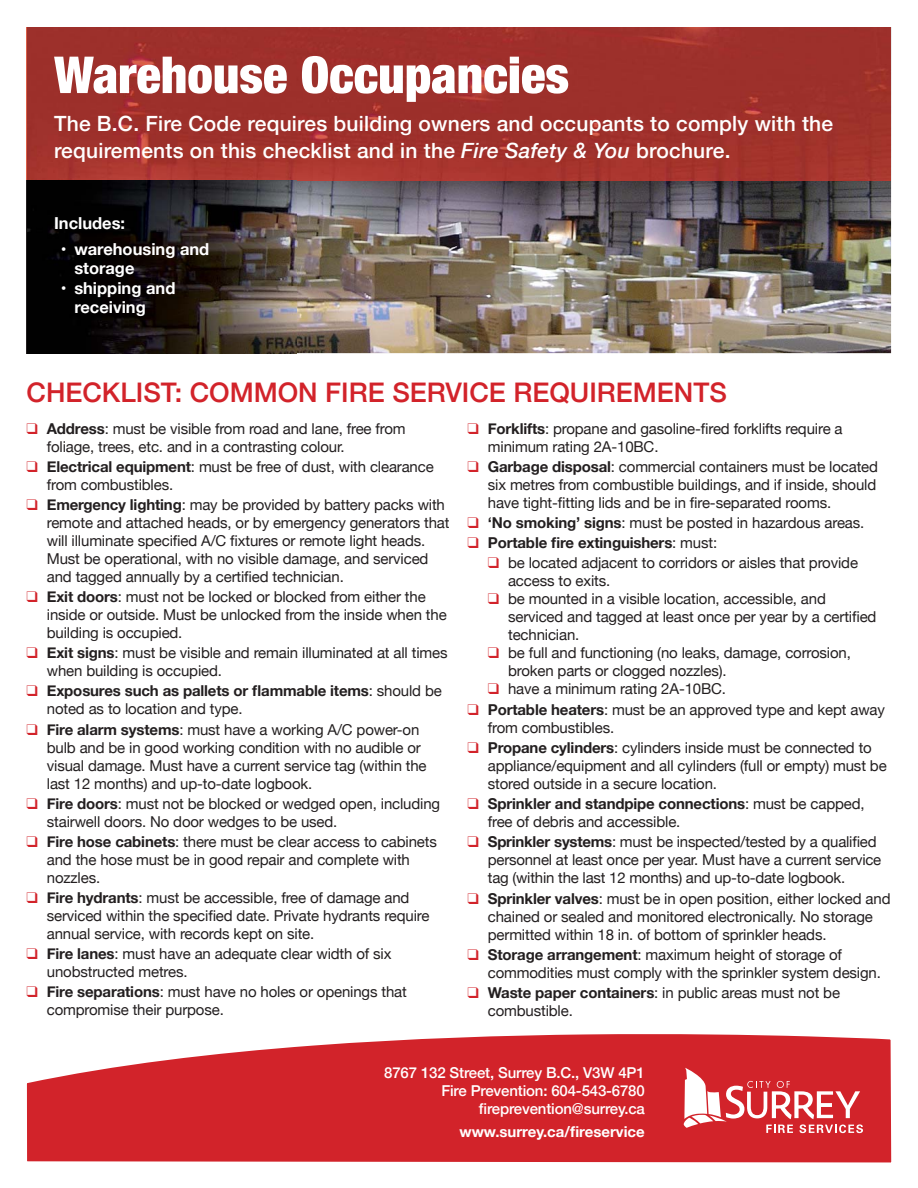
<style>
.page{position:relative;width:918px;height:1188px;background:#fff}
.page>*{position:absolute;margin:0;border:0;box-sizing:border-box;transform-origin:0 0}
.t1{font:900 condensed 51px "Helvetica Neue";color:#fff}
.t2{font:500 27px "Helvetica Neue";color:#d2232a}
.t3{font:500 21px/27px "Helvetica Neue";letter-spacing:.01em;color:#fff}
.t4{font:700 16.5px/19.5px "Helvetica Neue";color:#fff}
.t5{font:15px/18px "Helvetica Neue";letter-spacing:-.01em;color:#231f20}
.t6{font:700 15px/18px "Helvetica Neue";letter-spacing:-.01em;color:#231f20}
.t7{font:500 15px/18px "Helvetica Neue";letter-spacing:-.01em;color:#fff;text-align:right}
.t8{font:700 15px "Helvetica Neue";color:#fff}
.s1{font-style:italic}
.s2{color:#d2232a}
.s3{font-weight:700}
.s4{font-weight:400}
</style>
<div class="page">
<img style="left:297px;top:180px;width:594px;height:173px">
<img style="left:27px;top:27px;width:864px;height:153px">
<svg style="left:26px;top:1034px;width:866px;height:129px;background:#d73b41"></svg>
<svg style="left:642px;top:1063px;width:221px;height:71px"></svg>
<img style="left:27px;top:180px;width:270px;height:173px">
<h1 class="t1" style="left:54px;top:43px;width:516px">Warehouse Occupancies</h1>
<h3 class="t3" style="left:54px;top:110px;width:781px">The B.C. Fire Code requires building owners and occupants to comply with the requirements on this checklist and in the <span class="s1">Fire Safety &amp; You</span> brochure.</h3>
<p class="t4" style="left:54px;top:213px;width:73px">Includes:</p>
<p class="t4" style="left:74px;top:239px;width:137px;text-indent:-14px">• warehousing and storage</p>
<p class="t4" style="left:74px;top:278px;width:103px;text-indent:-14px">• shipping and receiving</p>
<h2 class="t2" style="left:27px;top:376px;width:702px">CHECKLIST: COMMON FIRE SERVICE REQUIREMENTS</h2>
<p class="t5" style="left:47px;top:419px;width:360px;text-indent:-20px"><span class="s2">❑</span> <span class="s3">Address</span>: must be visible from road and lane, free from foliage, trees, etc. and in a contrasting colour.</p>
<p class="t5" style="left:47px;top:457px;width:388px;text-indent:-20px"><span class="s2">❑</span> <span class="s3">Electrical equipment</span>: must be free of dust, with clearance from combustibles.</p>
<p class="t5" style="left:47px;top:495px;width:404px;text-indent:-20px"><span class="s2">❑</span> <span class="s3">Emergency lighting</span>: may be provided by battery packs with remote and attached heads, or by emergency generators that will illuminate specified A/C fixtures or remote light heads.<br>Must be operational, with no visible damage, and serviced and tagged annually by a certified technician.</p>
<p class="t5" style="left:47px;top:588px;width:401px;text-indent:-20px"><span class="s2">❑</span> <span class="s3">Exit doors</span>: must not be locked or blocked from either the inside or outside. Must be unlocked from the inside when the building is occupied.</p>
<p class="t5" style="left:47px;top:644px;width:402px;text-indent:-20px"><span class="s2">❑</span> <span class="s3">Exit signs</span>: must be visible and remain illuminated at all times when building is occupied.</p>
<p class="t6" style="left:47px;top:682px;width:397px;text-indent:-20px"><span class="s2">❑</span> Exposures such as pallets or flammable items<span class="s4">: should be noted as to location and type.</span></p>
<p class="t5" style="left:47px;top:720px;width:381px;text-indent:-20px"><span class="s2">❑</span> <span class="s3">Fire alarm systems</span>: must have a working A/C power-on bulb and be in good working condition with no audible or visual damage. Must have a current service tag (within the last 12 months) and up-to-date logbook.</p>
<p class="t5" style="left:47px;top:794px;width:395px;text-indent:-20px"><span class="s2">❑</span> <span class="s3">Fire doors</span>: must not be blocked or wedged open, including stairwell doors. No door wedges to be used.</p>
<p class="t5" style="left:47px;top:832px;width:392px;text-indent:-20px"><span class="s2">❑</span> <span class="s3">Fire hose cabinets</span>: there must be clear access to cabinets and the hose must be in good repair and complete with nozzles.</p>
<p class="t5" style="left:47px;top:889px;width:384px;text-indent:-20px"><span class="s2">❑</span> <span class="s3">Fire hydrants</span>: must be accessible, free of damage and serviced within the specified date. Private hydrants require annual service, with records kept on site.</p>
<p class="t5" style="left:47px;top:945px;width:346px;text-indent:-20px"><span class="s2">❑</span> <span class="s3">Fire lanes</span>: must have an adequate clear width of six unobstructed metres.</p>
<p class="t5" style="left:47px;top:983px;width:362px;text-indent:-20px"><span class="s2">❑</span> <span class="s3">Fire separations</span>: must have no holes or openings that compromise their purpose.</p>
<p class="t5" style="left:488px;top:419px;width:356px;text-indent:-20px"><span class="s2">❑</span> <span class="s3">Forklifts</span>: propane and gasoline-fired forklifts require a minimum rating 2A-10BC.</p>
<p class="t5" style="left:488px;top:457px;width:392px;text-align:justify;text-indent:-20px"><span class="s2">❑</span> <span class="s3">Garbage disposal</span>: commercial containers must be located six metres from combustible buildings, and if inside, should have tight-fitting lids and be in fire-separated rooms.</p>
<p class="t5" style="left:468px;top:513px;width:398px"><span class="s2">❑</span> <span class="s3">‘No smoking’ signs</span>: must be posted in hazardous areas.</p>
<p class="t6" style="left:468px;top:533px;width:251px"><span class="s2">❑</span> Portable fire extinguishers<span class="s4">: must:</span></p>
<p class="t5" style="left:508px;top:554px;width:351px;text-indent:-20px"><span class="s2">❑</span> be located adjacent to corridors or aisles that provide access to exits.</p>
<p class="t5" style="left:508px;top:590px;width:370px;text-indent:-20px"><span class="s2">❑</span> be mounted in a visible location, accessible, and serviced and tagged at least once per year by a certified technician.</p>
<p class="t5" style="left:508px;top:644px;width:344px;text-indent:-20px"><span class="s2">❑</span> be full and functioning (no leaks, damage, corrosion, broken parts or clogged nozzles).</p>
<p class="t5" style="left:488px;top:680px;width:240px"><span class="s2">❑</span> have a minimum rating 2A-10BC.</p>
<p class="t5" style="left:488px;top:700px;width:399px;text-indent:-20px"><span class="s2">❑</span> <span class="s3">Portable heaters</span>: must be an approved type and kept away from combustibles.</p>
<p class="t5" style="left:488px;top:739px;width:400px;text-indent:-20px"><span class="s2">❑</span> <span class="s3">Propane cylinders</span>: cylinders inside must be connected to appliance/equipment and all cylinders (full or empty) must be stored outside in a secure location.</p>
<p class="t5" style="left:488px;top:795px;width:378px;text-indent:-20px"><span class="s2">❑</span> <span class="s3">Sprinkler and standpipe connections</span>: must be capped, free of debris and accessible.</p>
<p class="t5" style="left:488px;top:833px;width:395px;text-indent:-20px"><span class="s2">❑</span> <span class="s3">Sprinkler systems</span>: must be inspected/tested by a qualified personnel at least once per year. Must have a current service tag (within the last 12 months) and up-to-date logbook.</p>
<p class="t5" style="left:488px;top:889px;width:404px;text-indent:-20px"><span class="s2">❑</span> <span class="s3">Sprinkler valves</span>: must be in open position, either locked and chained or sealed and monitored electronically. No storage permitted within 18 in. of bottom of sprinkler heads.</p>
<p class="t5" style="left:488px;top:945px;width:395px;text-indent:-20px"><span class="s2">❑</span> <span class="s3">Storage arrangement</span>: maximum height of storage of commodities must comply with the sprinkler system design.</p>
<p class="t5" style="left:488px;top:983px;width:354px;text-indent:-20px"><span class="s2">❑</span> <span class="s3">Waste paper containers</span>: in public areas must not be combustible.</p>
<p class="t7" style="left:384px;top:1063px;width:262px">8767 132 Street, Surrey B.C., V3W 4P1<br>Fire Prevention: 604-543-6780 fireprevention@surrey.ca</p>
<p class="t8" style="left:460px;top:1122px;width:187px">www.surrey.ca/fireservice</p>
</div>
